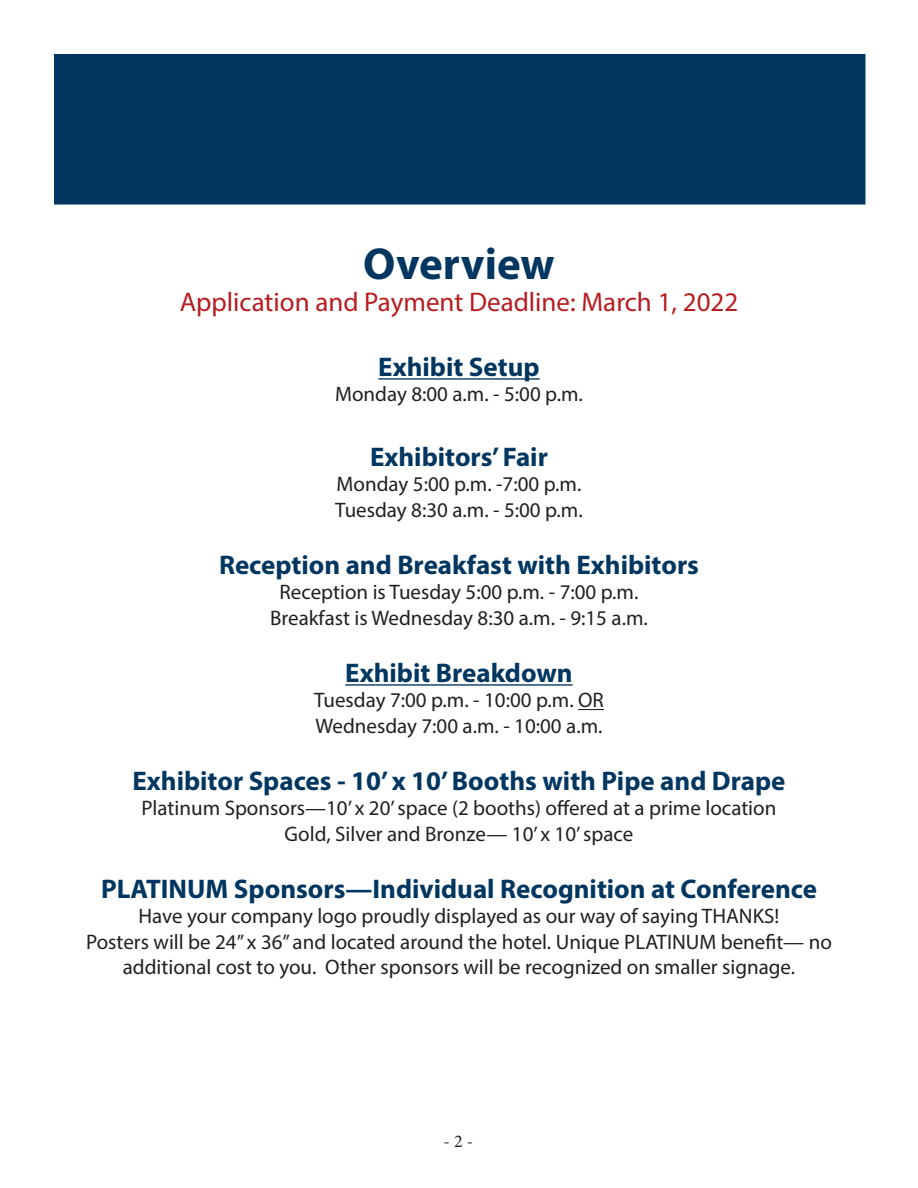
<style>
.page{position:relative;width:918px;height:1188px;background:#fff}
.page>*{position:absolute;margin:0;border:0;box-sizing:border-box;transform-origin:0 0}
.t1{font:700 45px "Myriad Pro";color:#003660}
.t2{font:700 27px "Myriad Pro";color:#003660}
.t3{font:27px "Myriad Pro";color:#b61c20}
.t4{font:21px/25.2px "Myriad Pro";color:#231f20;text-align:center}
.t5{font:18px "Minion Pro";color:#231f20}
</style>
<div class="page">
<hr style="left:378px;top:378px;width:162px;height:2px;background:#003660">
<hr style="left:345px;top:684px;width:228px;height:2px;background:#003660">
<svg style="left:578px;top:709px;width:26px;height:1px"></svg>
<div style="left:54px;top:54px;width:812px;height:151px;background:#003660;border:2px solid #003660"></div>
<p class="t1" style="left:363px;top:235px;width:193px">Overview</p>
<p class="t3" style="left:180px;top:286px;width:560px">Application and Payment Deadline: March 1, 2022</p>
<p class="t2" style="left:378px;top:350px;width:163px">Exhibit Setup</p>
<p class="t4" style="left:335px;top:381px;width:249px">Monday 8:00 a.m. - 5:00 p.m.</p>
<p class="t2" style="left:370px;top:440px;width:179px">Exhibitors’ Fair</p>
<p class="t4" style="left:337px;top:471px;width:246px">Monday 5:00 p.m. -7:00 p.m.</p>
<p class="t4" style="left:335px;top:497px;width:249px">Tuesday 8:30 a.m. - 5:00 p.m.</p>
<p class="t2" style="left:219px;top:548px;width:481px">Reception and Breakfast with Exhibitors</p>
<p class="t4" style="left:280px;top:579px;width:360px">Reception is Tuesday 5:00 p.m. - 7:00 p.m.</p>
<p class="t4" style="left:270px;top:605px;width:379px">Breakfast is Wednesday 8:30 a.m. - 9:15 a.m.</p>
<p class="t2" style="left:345px;top:656px;width:229px">Exhibit Breakdown</p>
<p class="t4" style="left:314px;top:687px;width:291px">Tuesday 7:00 p.m. - 10:00 p.m. OR</p>
<p class="t4" style="left:315px;top:713px;width:289px">Wednesday 7:00 a.m. - 10:00 a.m.</p>
<p class="t2" style="left:132px;top:764px;width:655px">Exhibitor Spaces - 10’ x 10’ Booths with Pipe and Drape</p>
<p class="t4" style="left:142px;top:795px;width:636px">Platinum Sponsors—10’ x 20’ space (2 booths) offered at a prime location</p>
<p class="t4" style="left:285px;top:821px;width:350px">Gold, Silver and Bronze— 10’ x 10’ space</p>
<p class="t2" style="left:101px;top:872px;width:717px">PLATINUM Sponsors—Individual Recognition at Conference</p>
<p class="t4" style="left:139px;top:903px;width:642px">Have your company logo proudly displayed as our way of saying THANKS!</p>
<p class="t4" style="left:86px;top:929px;width:747px">Posters will be 24” x 36” and located around the hotel. Unique PLATINUM benefit— no additional cost to you. Other sponsors will be recognized on smaller signage.</p>
<p class="t5" style="left:444px;top:1129px;width:31px">- 2 -</p>
</div>
